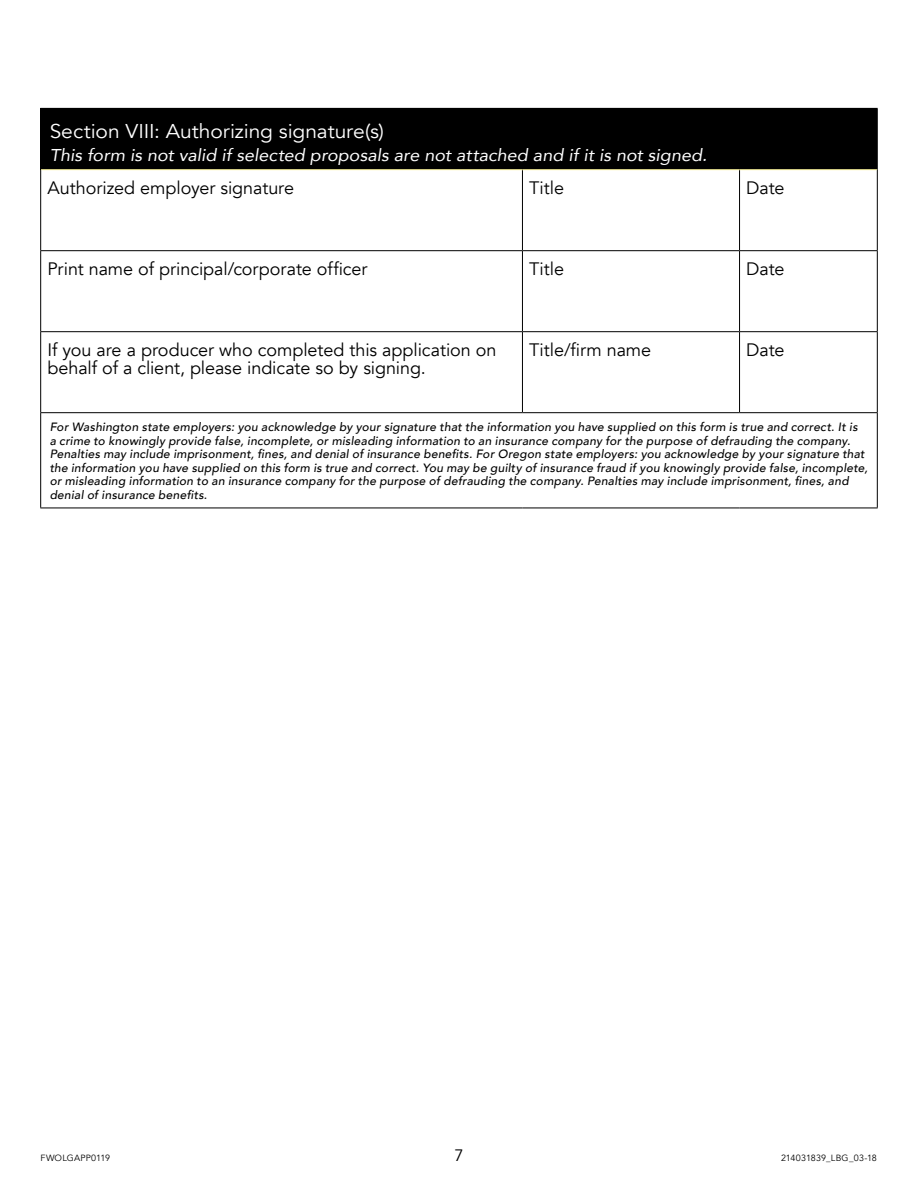
<style>
.page{position:relative;width:918px;height:1188px;background:#fff}
.page>*{position:absolute;margin:0;border:0;box-sizing:border-box;transform-origin:0 0}
.t1{font:19.95px "Avenir";letter-spacing:-.005em;color:#fff;scale:1.05 1}
.t2{font:18px/18px "Avenir";letter-spacing:-.005em;color:#000}
.t3{font:italic 17.1px "Avenir";color:#fff;scale:1.05 1}
.t4{font:16.5px "Avenir";color:#000}
.t5{font:italic 500 12px/13.5px "Avenir";letter-spacing:.02em;color:#000}
.t6{font:9px "Avenir";letter-spacing:.015em;color:#000}
</style>
<div class="page">
<div style="left:41px;top:108px;width:836px;height:62px;background:#000"></div>
<hr style="left:877px;top:109px;width:1px;height:61px;background:#000">
<hr style="left:522px;top:170px;width:1px;height:80px;background:#000">
<hr style="left:739px;top:170px;width:1px;height:80px;background:#000">
<hr style="left:877px;top:170px;width:1px;height:80px;background:#000">
<hr style="left:40px;top:250px;width:482px;height:1px;background:#000">
<hr style="left:522px;top:250px;width:218px;height:1px;background:#000">
<hr style="left:522px;top:251px;width:1px;height:80px;background:#000">
<hr style="left:740px;top:250px;width:138px;height:1px;background:#000">
<hr style="left:739px;top:251px;width:1px;height:80px;background:#000">
<hr style="left:877px;top:251px;width:1px;height:80px;background:#000">
<hr style="left:40px;top:331px;width:482px;height:1px;background:#000">
<hr style="left:522px;top:331px;width:218px;height:1px;background:#000">
<hr style="left:522px;top:332px;width:1px;height:80px;background:#000">
<hr style="left:740px;top:331px;width:138px;height:1px;background:#000">
<hr style="left:739px;top:332px;width:1px;height:80px;background:#000">
<hr style="left:877px;top:332px;width:1px;height:80px;background:#000">
<hr style="left:40px;top:412px;width:482px;height:1px;background:#000">
<hr style="left:522px;top:412px;width:218px;height:1px;background:#000">
<hr style="left:740px;top:412px;width:138px;height:1px;background:#000">
<hr style="left:877px;top:413px;width:1px;height:95px;background:#000">
<hr style="left:40px;top:170px;width:1px;height:80px;background:#000">
<hr style="left:40px;top:251px;width:1px;height:80px;background:#000">
<hr style="left:40px;top:332px;width:1px;height:80px;background:#000">
<hr style="left:40px;top:413px;width:1px;height:95px;background:#000">
<hr style="left:40px;top:508px;width:482px;height:1px;background:#000">
<hr style="left:522px;top:508px;width:218px;height:1px;background:#000">
<hr style="left:740px;top:508px;width:138px;height:1px;background:#000">
<hr style="left:40px;top:108px;width:482px;height:1px;background:#000">
<hr style="left:40px;top:109px;width:1px;height:61px;background:#000">
<hr style="left:740px;top:108px;width:138px;height:1px;background:#000">
<hr style="left:41px;top:169px;width:481px;height:1px;background:#fff89f">
<hr style="left:522px;top:169px;width:218px;height:1px;background:#fff89f">
<hr style="left:740px;top:169px;width:137px;height:1px;background:#fff89f">
<h1 class="t1" style="left:50px;top:120px;width:320px">Section VIII: Authorizing signature(s)</h1>
<h3 class="t3" style="left:50px;top:144px;width:628px">This form is not valid if selected proposals are not attached and if it is not signed.</h3>
<h2 class="t2" style="left:47px;top:180px;width:248px">Authorized employer signature</h2>
<h2 class="t2" style="left:529px;top:180px;width:36px">Title</h2>
<h2 class="t2" style="left:746px;top:180px;width:40px">Date</h2>
<h2 class="t2" style="left:47px;top:261px;width:322px">Print name of principal/corporate officer</h2>
<h2 class="t2" style="left:529px;top:261px;width:36px">Title</h2>
<h2 class="t2" style="left:746px;top:261px;width:40px">Date</h2>
<h2 class="t2" style="left:47px;top:342px;width:451px">If you are a producer who completed this application on behalf of a client, please indicate so by signing.</h2>
<h2 class="t2" style="left:529px;top:342px;width:124px">Title/firm name</h2>
<h2 class="t2" style="left:746px;top:342px;width:40px">Date</h2>
<p class="t5" style="left:50px;top:421px;width:820px">For Washington state employers: you acknowledge by your signature that the information you have supplied on this form is true and correct. It is<br>a crime to knowingly provide false, incomplete, or misleading information to an insurance company for the purpose of defrauding the company.<br>Penalties may include imprisonment, fines, and denial of insurance benefits. For Oregon state employers: you acknowledge by your signature that the information you have supplied on this form is true and correct. You may be guilty of insurance fraud if you knowingly provide false, incomplete, or misleading information to an insurance company for the purpose of defrauding the company. Penalties may include imprisonment, fines, and denial of insurance benefits.</p>
<p class="t6" style="left:40px;top:1153px;width:71px">FWOLGAPP0119</p>
<h3 class="t4" style="left:454px;top:1145px;width:11px">7</h3>
<p class="t6" style="left:781px;top:1153px;width:97px">214031839_LBG_03-18</p>
</div>
